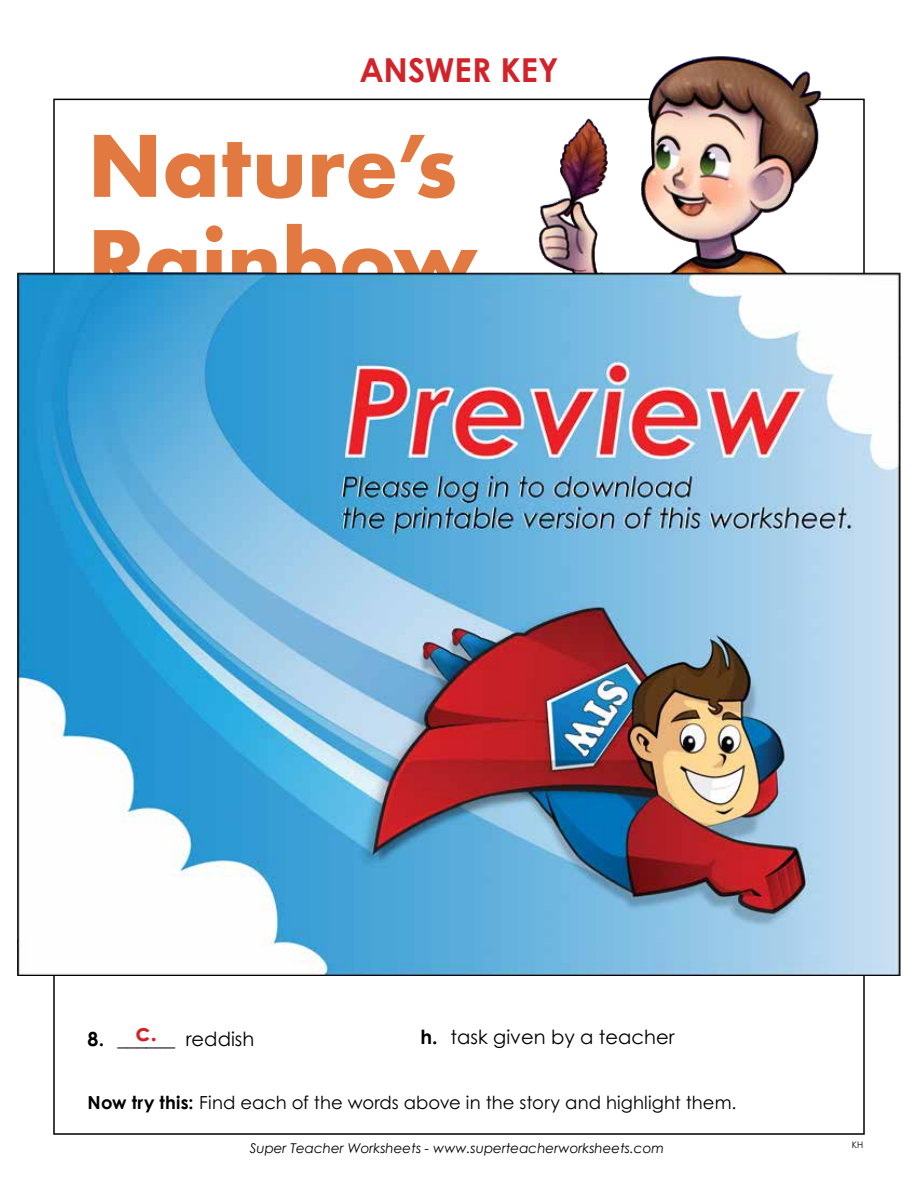
<style>
.page{position:relative;width:918px;height:1188px;background:#fff}
.page>*{position:absolute;margin:0;border:0;box-sizing:border-box;transform-origin:0 0}
.t1{font:700 93px/95.2px "Aharoni";color:#e27940}
.t2{font:700 33px "Century Gothic 2";letter-spacing:-.005em;color:#d2232a}
.t3{font:700 24px "Century STW4";color:#d2232a}
.t4{font:19.5px "Century STW4";color:#000}
.t5{font:18px "Century STW4";letter-spacing:.005em;color:#000}
.t6{font:italic 13.5px "Century Gothic 2";color:#000}
.t7{font:9px "Century Gothic 2";color:#000}
.s1{font-weight:700}
</style>
<div class="page">
<img style="left:535px;top:56px;width:293px;height:216px">
<img style="left:17px;top:272px;width:884px;height:704px">
<h2 class="t2" style="left:359px;top:45px;width:201px">ANSWER KEY</h2>
<h1 class="t1" style="left:88px;top:127px;width:392px">Nature’s<br>Rainbow</h1>
<h3 class="t3" style="left:136px;top:1014px;width:23px">c.</h3>
<p class="t4" style="left:88px;top:1025px;width:168px"><span class="s1">8.</span> ______ reddish</p>
<p class="t4" style="left:421px;top:1024px;width:256px"><span class="s1">h.</span> task given by a teacher</p>
<p class="t5" style="left:88px;top:1090px;width:650px"><span class="s1">Now try this:</span> Find each of the words above in the story and highlight them.</p>
<p class="t6" style="left:250px;top:1139px;width:416px">Super Teacher Worksheets - www.superteacherworksheets.com</p>
<p class="t7" style="left:852px;top:1138px;width:13px">KH</p>
</div>
